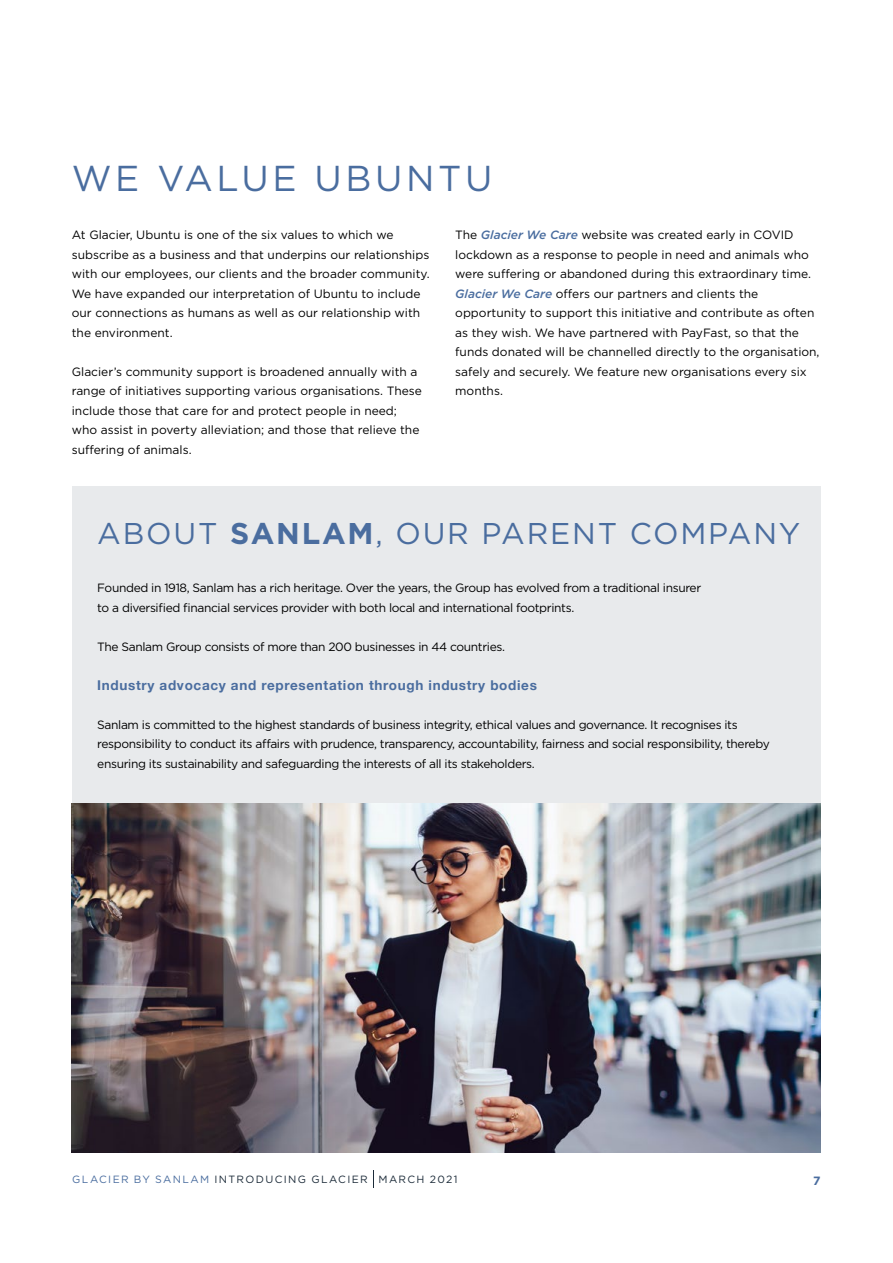
<style>
.page{position:relative;width:893px;height:1263px;background:#fff}
.page>*{position:absolute;margin:0;border:0;box-sizing:border-box;transform-origin:0 0}
.t1{font:36px "Gotham";letter-spacing:.1em;color:#4a6d9f}
.t2{font:30px "Gotham";letter-spacing:.06em;color:#4a6d9f}
.t3{font:700 13.5px "Helvetica Neue";letter-spacing:.05em;color:#4a6d9f}
.t4{font:12px/19.5px "Gotham";color:#000}
.t5{font:12px/19.5px "Gotham";letter-spacing:-.03em;color:#000}
.t6{font:700 12px "Gotham";color:#4a6d9f}
.t7{font:10.5px "Gotham";letter-spacing:.125em;color:#1c2b39}
.s1{font-weight:500;font-style:italic;color:#4a6d9f}
.s2{font-weight:700}
.s3{color:#4a6d9f}
</style>
<div class="page">
<svg style="left:373px;top:1170px;width:1px;height:17px"></svg>
<div style="left:72px;top:486px;width:749px;height:318px;background:#e8eaec"></div>
<img style="left:72px;top:804px;width:749px;height:348px">
<h1 class="t1" style="left:72px;top:155px;width:422px">WE VALUE UBUNTU</h1>
<p class="t4" style="left:72px;top:225px;width:359px">At Glacier, Ubuntu is one of the six values to which we subscribe as a business and that underpins our relationships with our employees, our clients and the broader community.<br>We have expanded our interpretation of Ubuntu to include our connections as humans as well as our relationship with the environment.</p>
<p class="t4" style="left:72px;top:361px;width:352px">Glacier’s community support is broadened annually with a range of initiatives supporting various organisations. These include those that care for and protect people in need; who assist in poverty alleviation; and those that relieve the suffering of animals.</p>
<p class="t4" style="left:455px;top:225px;width:366px">The <span class="s1">Glacier We Care</span> website was created early in COVID lockdown as a response to people in need and animals who were suffering or abandoned during this extraordinary time.<br><span class="s1">Glacier We Care</span> offers our partners and clients the opportunity to support this initiative and contribute as often as they wish. We have partnered with PayFast, so that the funds donated will be channelled directly to the organisation, safely and securely. We feature new organisations every six months.</p>
<h2 class="t2" style="left:97px;top:514px;width:705px">ABOUT <span class="s2">SANLAM</span>, OUR PARENT COMPANY</h2>
<p class="t5" style="left:97px;top:578px;width:605px">Founded in 1918, Sanlam has a rich heritage. Over the years, the Group has evolved from a traditional insurer to a diversified financial services provider with both local and international footprints.</p>
<p class="t5" style="left:97px;top:636px;width:409px">The Sanlam Group consists of more than 200 businesses in 44 countries.</p>
<p class="t3" style="left:97px;top:674px;width:441px">Industry advocacy and representation through industry bodies</p>
<p class="t5" style="left:97px;top:714px;width:674px">Sanlam is committed to the highest standards of business integrity, ethical values and governance. It recognises its responsibility to conduct its affairs with prudence, transparency, accountability, fairness and social responsibility, thereby ensuring its sustainability and safeguarding the interests of all its stakeholders.</p>
<p class="t7" style="left:72px;top:1172px;width:387px"><span class="s3">GLACIER BY SANLAM</span> INTRODUCING GLACIER MARCH 2021</p>
<p class="t6" style="left:813px;top:1172px;width:9px">7</p>
</div>
